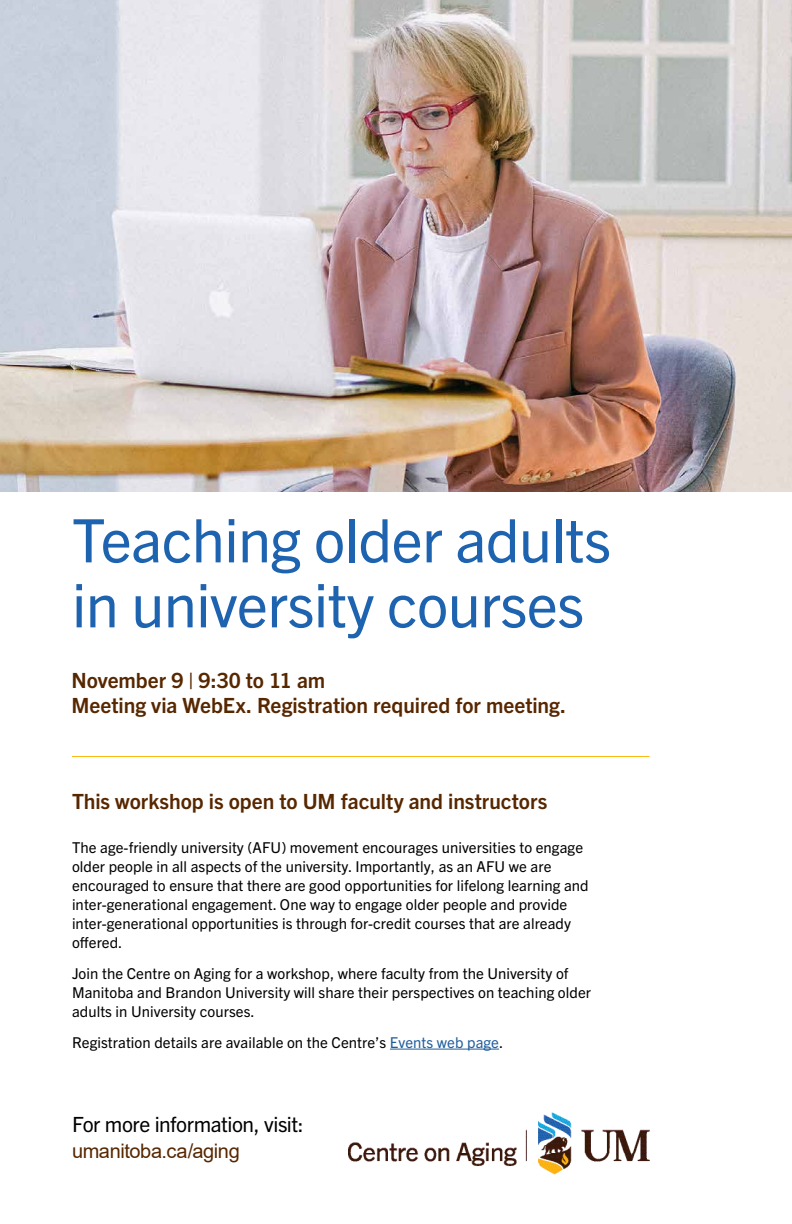
<style>
.page{position:relative;width:792px;height:1224px;background:#fff}
.page>*{position:absolute;margin:0;border:0;box-sizing:border-box;transform-origin:0 0}
.t1{font:60px/65px "Trade Gothic Next LT Pro";letter-spacing:-.01em;color:#1e63af}
.t2{font:700 21px/25.2px "Trade Gothic Next LT Pro";color:#572700}
.t3{font:21px "Trade Gothic Next LT Pro";letter-spacing:-.02em;color:#000}
.t4{font:20px "Arial";letter-spacing:-.02em;color:#572700}
.t5{font:15px/19px "Trade Gothic Next LT Pro";letter-spacing:.005em;color:#000}
.s1{color:#215e9e}
</style>
<div class="page">
<hr style="left:72px;top:756px;width:577px;height:1px;background:#fdb913">
<hr style="left:390px;top:1049px;width:109px;height:1px;background:#215e9e">
<img style="left:0;top:0;width:792px;height:492px">
<img style="left:348px;top:1112px;width:301px;height:63px">
<h1 class="t1" style="left:72px;top:504px;width:541px">Teaching older adults in university courses</h1>
<p class="t2" style="left:72px;top:667px;width:496px">November 9 | 9:30 to 11 am<br>Meeting via WebEx. Registration required for meeting.</p>
<p class="t2" style="left:72px;top:788px;width:477px">This workshop is open to UM faculty and instructors</p>
<p class="t5" style="left:72px;top:837px;width:518px">The age-friendly university (AFU) movement encourages universities to engage older people in all aspects of the university. Importantly, as an AFU we are encouraged to ensure that there are good opportunities for lifelong learning and inter-generational engagement. One way to engage older people and provide inter-generational opportunities is through for-credit courses that are already ofered.</p>
<p class="t5" style="left:72px;top:963px;width:521px">Join the Centre on Aging for a workshop, where faculty from the University of<br>Manitoba and Brandon University will share their perspectives on teaching older adults in University courses.</p>
<p class="t5" style="left:72px;top:1032px;width:433px">Registration details are available on the Centre’s <span class="s1">Events web page</span>.</p>
<p class="t3" style="left:72px;top:1110px;width:233px">For more information, visit:</p>
<p class="t4" style="left:72px;top:1137px;width:169px">umanitoba.ca/aging</p>
</div>
